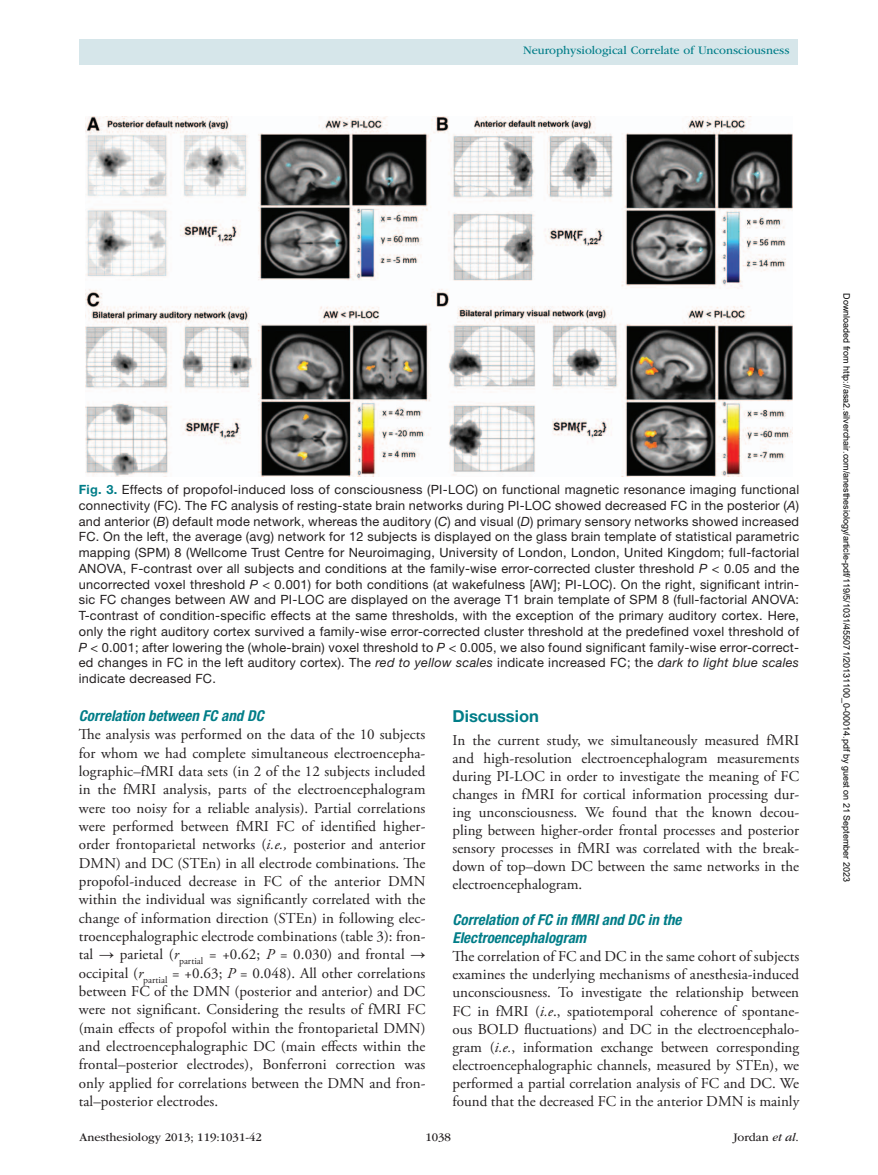
<style>
.page{position:relative;width:878px;height:1175px;background:#fff}
.page>*{position:absolute;margin:0;border:0;box-sizing:border-box;transform-origin:0 0}
.t1{font:700 16.5px "Helvetica Neue LT Std";color:#007d88}
.t2{font:15px/18.3px "Adobe Garamond Pro";color:#231f20;text-align:justify}
.t3{font:italic 700 condensed 15px/18px "Helvetica Neue LT Std";color:#007d88}
.t4{font:12.75px/15.8px "Helvetica Neue LT Std";letter-spacing:.02em;color:#231f20;text-align:justify}
.t5{font:12px "ITC Garamond Std";color:#231f20}
.t6{font:12px "ITC Garamond Std";color:#007d88}
.t7{font:9px "Arial";color:#000}
.s1{font-weight:700;color:#007d88}
.s2{font-style:italic}
.s3{font-family:"Gandhari Unicode"}
</style>
<div class="page">
<div style="left:79px;top:39px;width:718px;height:25px;background:#d6e6ea"></div>
<img style="left:86px;top:116px;width:706px;height:360px">
<p class="t6" style="left:523px;top:44px;width:268px">Neurophysiological Correlate of Unconsciousness</p>
<p class="t4" style="left:79px;top:481px;width:722px"><span class="s1">Fig. 3.</span> Effects of propofol-induced loss of consciousness (PI-LOC) on functional magnetic resonance imaging functional connectivity (FC). The FC analysis of resting-state brain networks during PI-LOC showed decreased FC in the posterior (<span class="s2">A</span>) and anterior (<span class="s2">B</span>) default mode network, whereas the auditory (<span class="s2">C</span>) and visual (<span class="s2">D</span>) primary sensory networks showed increased FC. On the left, the average (avg) network for 12 subjects is displayed on the glass brain template of statistical parametric mapping (SPM) 8 (Wellcome Trust Centre for Neuroimaging, University of London, London, United Kingdom; full-factorial ANOVA, F-contrast over all subjects and conditions at the family-wise error-corrected cluster threshold <span class="s2">P</span> &lt; 0.05 and the uncorrected voxel threshold <span class="s2">P</span> &lt; 0.001) for both conditions (at wakefulness [AW]; PI-LOC). On the right, significant intrin&shy;sic FC changes between AW and PI-LOC are displayed on the average T1 brain template of SPM 8 (full-factorial ANOVA:<br>T-contrast of condition-specific effects at the same thresholds, with the exception of the primary auditory cortex. Here, only the right auditory cortex survived a family-wise error-corrected cluster threshold at the predefined voxel threshold of <span class="s2">P</span> &lt; 0.001; after lowering the (whole-brain) voxel threshold to <span class="s2">P</span> &lt; 0.005, we also found significant family-wise error-correct&shy;ed changes in FC in the left auditory cortex). The <span class="s2">red to yellow scales</span> indicate increased FC; the <span class="s2">dark to light blue scales </span>indicate decreased FC.</p>
<p class="t3" style="left:79px;top:706px;width:186px">Correlation between FC and DC</p>
<p class="t2" style="left:79px;top:726px;width:348px">The analysis was performed on the data of the 10 subjects for whom we had complete simultaneous electroencepha&shy;lographic–fMRI data sets (in 2 of the 12 subjects included in the fMRI analysis, parts of the electroencephalogram were too noisy for a reliable analysis). Partial correlations were performed between fMRI FC of identified higher&shy;order frontoparietal networks (<span class="s2">i.e.,</span> posterior and anterior DMN) and DC (STEn) in all electrode combinations. The propofol-induced decrease in FC of the anterior DMN within the individual was significantly correlated with the change of information direction (STEn) in following elec&shy;troencephalographic electrode combinations (table 3): fron&shy;tal <span class="s3">→</span> parietal (<span class="s2">r</span><sub>partial</sub> = +0.62; <span class="s2">P</span> = 0.030) and frontal <span class="s3">→ </span>occipital (<span class="s2">r</span><sub>partial</sub> = +0.63; <span class="s2">P</span> = 0.048). All other correlations between FC of the DMN (posterior and anterior) and DC were not significant. Considering the results of fMRI FC (main effects of propofol within the frontoparietal DMN) and electroencephalographic DC (main effects within the frontal–posterior electrodes), Bonferroni correction was only applied for correlations between the DMN and fron&shy;tal–posterior electrodes.</p>
<p class="t1" style="left:452px;top:706px;width:88px">Discussion</p>
<p class="t2" style="left:452px;top:731px;width:348px">In the current study, we simultaneously measured fMRI and high-resolution electroencephalogram measurements during PI-LOC in order to investigate the meaning of FC changes in fMRI for cortical information processing dur&shy;ing unconsciousness. We found that the known decou&shy;pling between higher-order frontal processes and posterior sensory processes in fMRI was correlated with the break&shy;down of top–down DC between the same networks in the electroencephalogram.</p>
<p class="t3" style="left:452px;top:911px;width:230px">Correlation of FC in fMRI and DC in the<br>Electroencephalogram</p>
<p class="t2" style="left:452px;top:948px;width:348px">The correlation of FC and DC in the same cohort of subjects examines the underlying mechanisms of anesthesia-induced unconsciousness. To investigate the relationship between FC in fMRI (<span class="s2">i.e</span>., spatiotemporal coherence of spontane&shy;ous BOLD fluctuations) and DC in the electroencephalo&shy;gram (<span class="s2">i.e.</span>, information exchange between corresponding electroencephalographic channels, measured by STEn), we performed a partial correlation analysis of FC and DC. We found that the decreased FC in the anterior DMN is mainly</p>
<p class="t5" style="left:80px;top:1130px;width:184px">Anesthesiology 2013; 119:1031-42</p>
<p class="t5" style="left:425px;top:1130px;width:27px">1038</p>
<p class="t5" style="left:733px;top:1130px;width:67px">Jordan <span class="s2">et al</span>.</p>
<p class="t7" style="left:850px;top:293px;width:590px;rotate:90deg">Downloaded from http://asa2.silverchair.com/anesthesiology/article-pdf/119/5/1031/455071/20131100_0-00014.pdf by guest on 21 September 2023</p>
</div>
